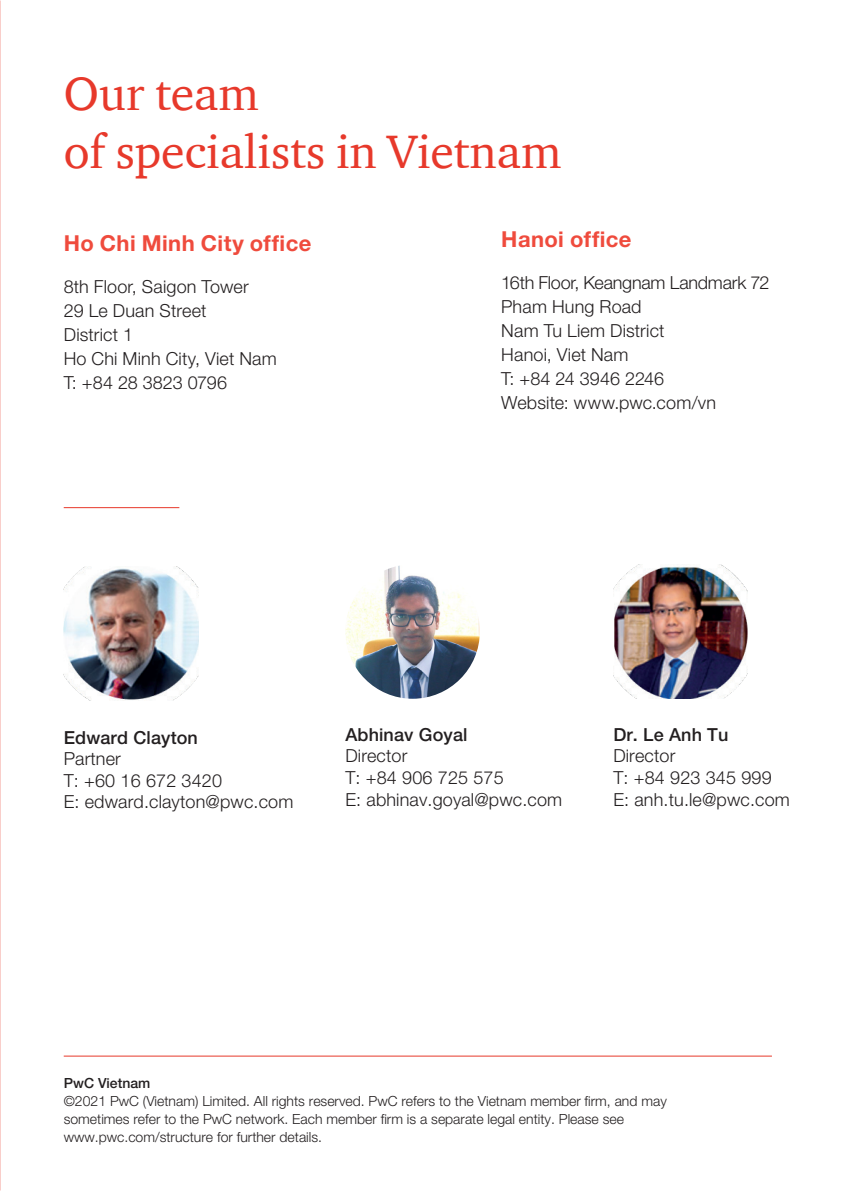
<style>
.page{position:relative;width:842px;height:1191px;background:#fff}
.page>*{position:absolute;margin:0;border:0;box-sizing:border-box;transform-origin:0 0}
.t1{font:48px/57.6px "ITC Charter Com";color:#e7392b}
.t2{font:700 22px "SVN Helvetica Neue";letter-spacing:.02em;color:#ef4b3d}
.t3{font:300 18px/24px "SVN Helvetica Neue";letter-spacing:.01em;color:#231f20}
.t4{font:500 18px "SVN Helvetica Neue";letter-spacing:.01em;color:#231f20}
.t5{font:300 14px/18px "SVN Helvetica Neue";color:#231f20}
.t6{font:500 14px "SVN Helvetica Neue";color:#231f20}
</style>
<div class="page">
<hr style="left:841px;top:0;width:1px;height:1191px;background:#ef3d63">
<img style="left:64px;top:566px;width:134px;height:135px">
<img style="left:345px;top:564px;width:135px;height:134px;border-radius:67px">
<img style="left:613px;top:564px;width:135px;height:134px">
<hr style="left:64px;top:1055px;width:708px;height:1px;background:#e7392b">
<hr style="left:64px;top:507px;width:115px;height:1px;background:#e7392b">
<h1 class="t1" style="left:64px;top:64px;width:499px">Our team<br>of specialists in Vietnam</h1>
<p class="t2" style="left:64px;top:226px;width:249px">Ho Chi Minh City office</p>
<p class="t3" style="left:64px;top:273px;width:215px">8th Floor, Saigon Tower<br>29 Le Duan Street<br>District 1<br>Ho Chi Minh City, Viet Nam<br>T: +84 28 3823 0796</p>
<p class="t2" style="left:501px;top:222px;width:132px">Hanoi office</p>
<p class="t3" style="left:501px;top:269px;width:270px">16th Floor, Keangnam Landmark 72<br>Pham Hung Road<br>Nam Tu Liem District<br>Hanoi, Viet Nam<br>T: +84 24 3946 2246<br>Website: www.pwc.com/vn</p>
<p class="t4" style="left:64px;top:723px;width:136px">Edward Clayton</p>
<p class="t3" style="left:64px;top:746px;width:231px;line-height:21.6px">Partner<br>T: +60 16 672 3420<br>E: edward.clayton@pwc.com</p>
<p class="t4" style="left:345px;top:720px;width:124px">Abhinav Goyal</p>
<p class="t3" style="left:345px;top:743px;width:218px;line-height:21.6px">Director<br>T: +84 906 725 575<br>E: abhinav.goyal@pwc.com</p>
<p class="t4" style="left:613px;top:720px;width:117px">Dr. Le Anh Tu</p>
<p class="t3" style="left:613px;top:743px;width:178px;line-height:21.6px">Director<br>T: +84 923 345 999<br>E: anh.tu.le@pwc.com</p>
<p class="t6" style="left:64px;top:1072px;width:88px">PwC Vietnam</p>
<p class="t5" style="left:64px;top:1091px;width:604px">©2021 PwC (Vietnam) Limited. All rights reserved. PwC refers to the Vietnam member firm, and may sometimes refer to the PwC network. Each member firm is a separate legal entity. Please see www.pwc.com/structure for further details.</p>
</div>
